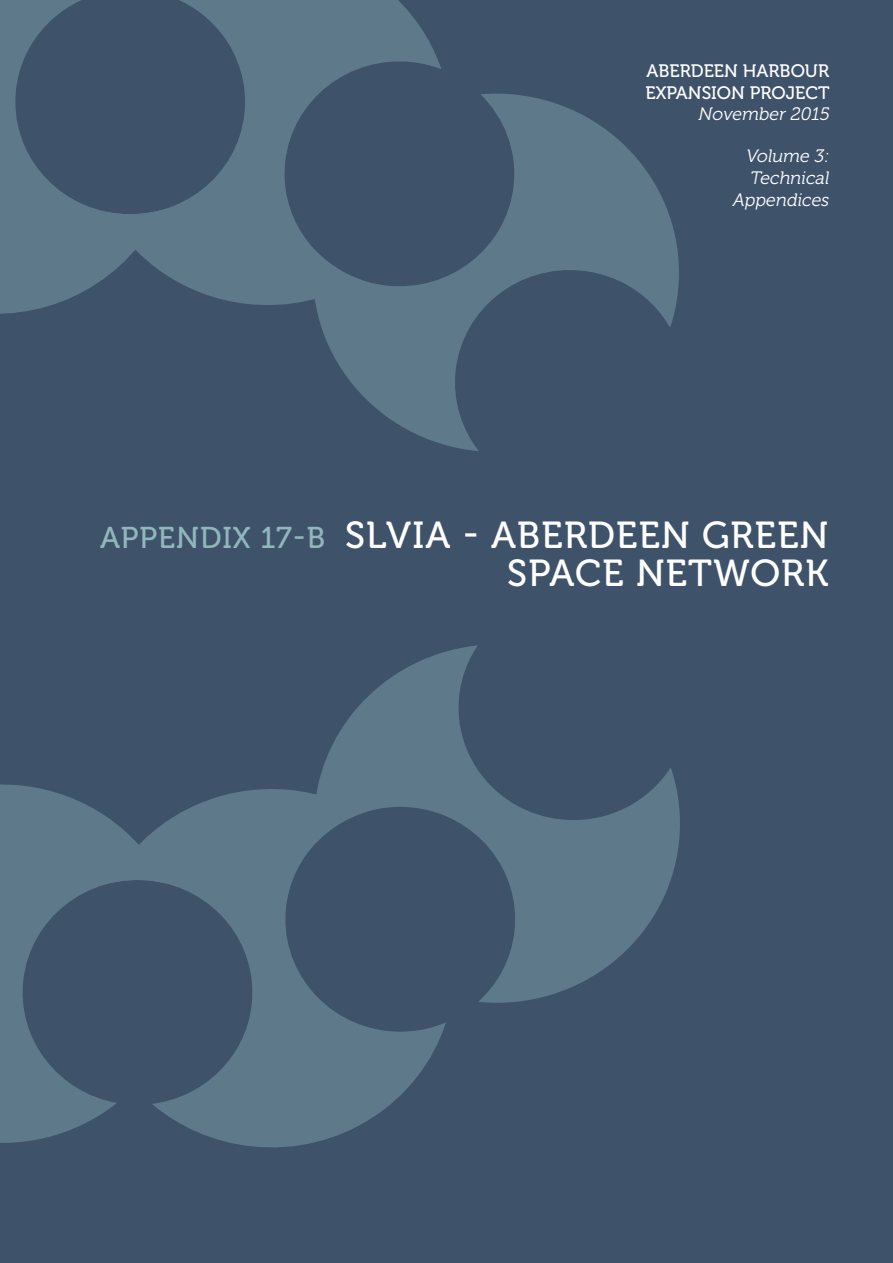
<style>
.page{position:relative;width:893px;height:1263px;background:#3e526a}
.page>*{position:absolute;margin:0;border:0;box-sizing:border-box;transform-origin:0 0}
.t1{font:37.5px/37.5px "Museo 500";letter-spacing:.03em;color:#fff;text-align:right}
.t2{font:30px "Museo 500";color:#91b6bc}
.t3{font:italic 18px/21.6px "Museo 300";color:#fff;text-align:right}
.t4{font:18px/21.6px "Museo 500";color:#fff}
.s1{font-size:30px;color:#91b6bc}
</style>
<div class="page">
<svg style="left:316px;top:93px;width:363px;height:358px"></svg>
<svg style="left:161px;top:0;width:280px;height:308px"></svg>
<svg style="left:0;top:0;width:161px;height:314px"></svg>
<svg style="left:0;top:784px;width:110px;height:359px;fill:#5e798a"></svg>
<svg style="left:110px;top:789px;width:336px;height:359px;fill:#5e798a"></svg>
<svg style="left:313px;top:645px;width:367px;height:367px"></svg>
<p class="t4" style="left:645px;top:61px;width:186px">ABERDEEN HARBOUR<br>EXPANSION PROJECT</p>
<p class="t3" style="left:698px;top:104px;width:136px">November 2015</p>
<p class="t3" style="left:732px;top:146px;width:101px">Volume 3:<br>Technical<br>Appendices</p>
<p class="t2" style="left:100px;top:521px;width:41px">APPENDIX</p>
<p class="t1" style="left:260px;top:517px;width:569px"><span class="s1">17-B</span> SLVIA - ABERDEEN GREEN<br>SPACE NETWORK</p>
</div>
